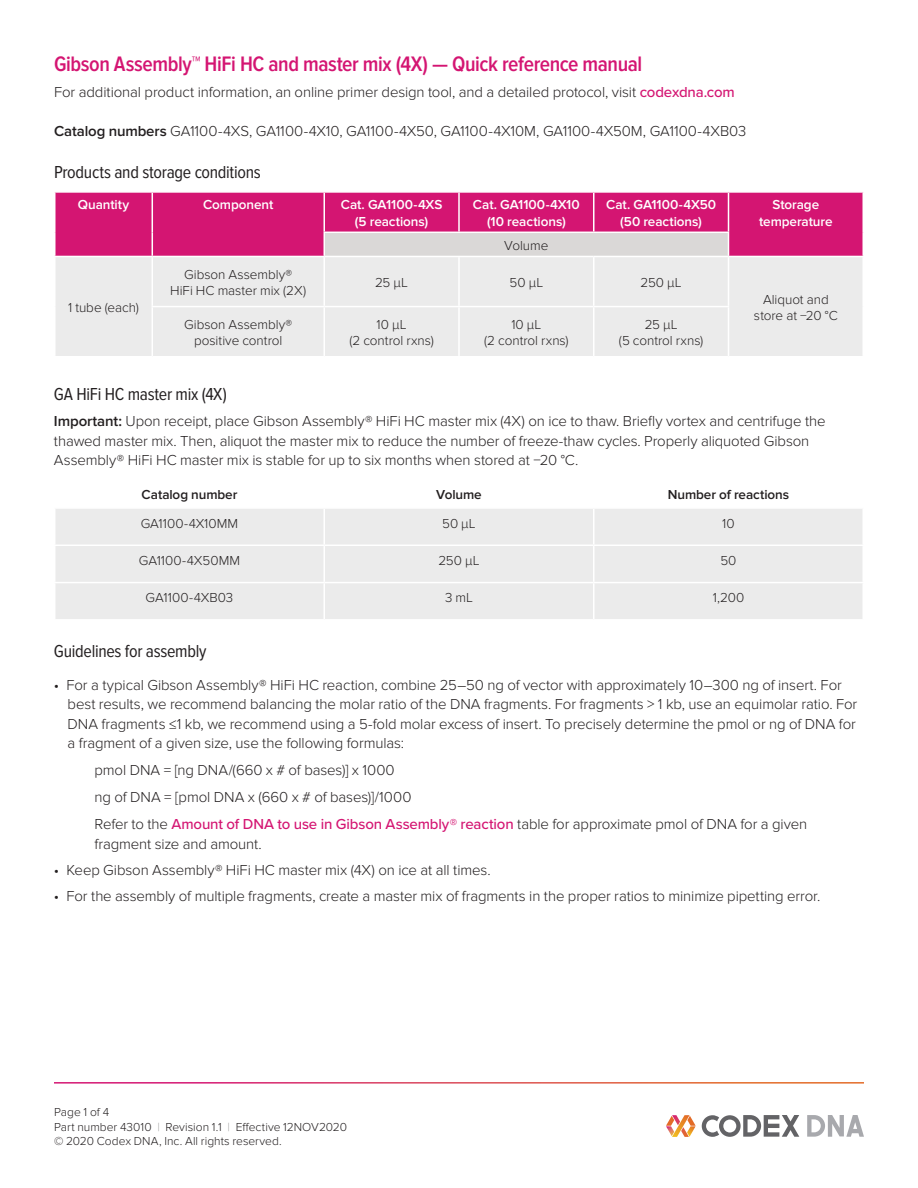
<style>
.page{position:relative;width:918px;height:1188px;background:#fff}
.page>*{position:absolute;margin:0;border:0;box-sizing:border-box;transform-origin:0 0}
.t1{font:600 21.75px "Proxima Nova Cond";letter-spacing:-.02em;color:#d41572}
.t2{font:18px "Proxima Nova Cond";letter-spacing:-.015em;color:#231f20}
.body{font:300 15px/19.5px "Proxima Nova";letter-spacing:-.01em;color:#231f20}
.table_text{font:300 13.5px/16.2px "Proxima Nova";color:#231f20;text-align:center}
.table_text-2{font:600 13.5px/16.2px "Proxima Nova";letter-spacing:-.005em;color:#fff;text-align:center}
.table_text-3{font:600 13.5px "Proxima Nova";letter-spacing:-.005em;color:#231f20}
.t3{font:300 12px/14.4px "Proxima Nova";color:#231f20}
.s1{font-weight:500;color:#d41572}
.s2{font-weight:600}
.s3{font-family:"Proxima Nova T";font-weight:100;color:#818180}
</style>
<div class="page">
<svg style="left:702px;top:1115px;width:97px;height:22px"></svg>
<svg style="left:807px;top:1115px;width:57px;height:22px"></svg>
<svg style="left:666px;top:1115px;width:30px;height:22px"></svg>
<div style="left:56px;top:192px;width:806px;height:64px;background:#d41572"></div>
<div style="left:324px;top:232px;width:405px;height:24px;background:#dad8d7"></div>
<div style="left:56px;top:257px;width:806px;height:99px;background:#ebebeb"></div>
<hr style="left:54px;top:191px;width:98px;height:2px;background:#fff">
<hr style="left:152px;top:191px;width:172px;height:2px;background:#fff">
<hr style="left:152px;top:193px;width:1px;height:39px;background:#fff">
<hr style="left:324px;top:191px;width:135px;height:2px;background:#fff">
<hr style="left:324px;top:193px;width:1px;height:39px;background:#fff">
<hr style="left:459px;top:191px;width:135px;height:2px;background:#fff">
<hr style="left:458px;top:193px;width:2px;height:39px;background:#fff">
<hr style="left:594px;top:191px;width:134px;height:2px;background:#fff">
<hr style="left:593px;top:193px;width:1px;height:39px;background:#fff">
<hr style="left:729px;top:191px;width:135px;height:2px;background:#fff">
<hr style="left:728px;top:193px;width:1px;height:39px;background:#fff">
<svg style="left:152px;top:232px;width:1px;height:24px"></svg>
<hr style="left:324px;top:232px;width:135px;height:1px;background:#fff">
<svg style="left:324px;top:233px;width:1px;height:23px"></svg>
<hr style="left:459px;top:232px;width:135px;height:1px;background:#fff">
<hr style="left:594px;top:232px;width:135px;height:1px;background:#fff">
<svg style="left:728px;top:233px;width:1px;height:23px"></svg>
<hr style="left:152px;top:257px;width:1px;height:49px;background:#fff">
<hr style="left:324px;top:257px;width:1px;height:49px;background:#fff">
<hr style="left:458px;top:257px;width:2px;height:49px;background:#fff">
<hr style="left:593px;top:257px;width:1px;height:49px;background:#fff">
<hr style="left:728px;top:257px;width:1px;height:49px;background:#fff">
<hr style="left:152px;top:306px;width:172px;height:1px;background:#fff">
<hr style="left:152px;top:307px;width:1px;height:49px;background:#fff">
<hr style="left:324px;top:306px;width:135px;height:1px;background:#fff">
<hr style="left:324px;top:307px;width:1px;height:49px;background:#fff">
<hr style="left:459px;top:306px;width:135px;height:1px;background:#fff">
<hr style="left:458px;top:307px;width:2px;height:49px;background:#fff">
<hr style="left:594px;top:306px;width:135px;height:1px;background:#fff">
<hr style="left:593px;top:307px;width:1px;height:49px;background:#fff">
<hr style="left:728px;top:307px;width:1px;height:49px;background:#fff">
<div style="left:55px;top:509px;width:807px;height:110px;background:#ebebeb"></div>
<hr style="left:323px;top:509px;width:2px;height:36px;background:#fff">
<hr style="left:593px;top:509px;width:1px;height:36px;background:#fff">
<hr style="left:54px;top:545px;width:270px;height:1px;background:#fff">
<hr style="left:324px;top:545px;width:270px;height:1px;background:#fff">
<hr style="left:323px;top:546px;width:2px;height:36px;background:#fff">
<hr style="left:594px;top:545px;width:270px;height:1px;background:#fff">
<hr style="left:593px;top:546px;width:1px;height:36px;background:#fff">
<hr style="left:54px;top:582px;width:270px;height:1px;background:#fff">
<hr style="left:324px;top:582px;width:270px;height:1px;background:#fff">
<hr style="left:323px;top:583px;width:2px;height:36px;background:#fff">
<hr style="left:594px;top:582px;width:270px;height:1px;background:#fff">
<hr style="left:593px;top:583px;width:1px;height:36px;background:#fff">
<p class="t1" style="left:54px;top:52px;width:590px">Gibson Assembly™ HiFi HC and master mix (4X) — Quick reference manual</p>
<p class="body" style="left:54px;top:83px;width:682px">For additional product information, an online primer design tool, and a detailed protocol, visit <span class="s1">codexdna.com</span></p>
<p class="body" style="left:54px;top:122px;width:694px"><span class="s2">Catalog numbers</span> GA1100-4XS, GA1100-4X10, GA1100-4X50, GA1100-4X10M, GA1100-4X50M, GA1100-4XB03</p>
<p class="t2" style="left:54px;top:162px;width:208px">Products and storage conditions</p>
<p class="table_text-2" style="left:78px;top:197px;width:53px">Quantity</p>
<p class="table_text-2" style="left:203px;top:197px;width:72px">Component</p>
<p class="table_text-2" style="left:341px;top:197px;width:103px">Cat. GA1100-4XS (5 reactions)</p>
<p class="table_text-2" style="left:473px;top:197px;width:108px">Cat. GA1100-4X10 (10 reactions)</p>
<p class="table_text-2" style="left:606px;top:197px;width:112px">Cat. GA1100-4X50 (50 reactions)</p>
<p class="table_text-2" style="left:759px;top:197px;width:75px">Storage temperature</p>
<p class="table_text" style="left:504px;top:237px;width:46px">Volume</p>
<p class="table_text" style="left:68px;top:299px;width:72px">1 tube (each)</p>
<p class="table_text" style="left:170px;top:266px;width:138px">Gibson Assembly®<br>HiFi HC master mix (2X)</p>
<p class="table_text" style="left:375px;top:274px;width:34px">25 μL</p>
<p class="table_text" style="left:510px;top:274px;width:35px">50 μL</p>
<p class="table_text" style="left:641px;top:274px;width:43px">250 μL</p>
<p class="table_text" style="left:184px;top:316px;width:110px">Gibson Assembly® positive control</p>
<p class="table_text" style="left:349px;top:316px;width:86px">10 μL<br>(2 control rxns)</p>
<p class="table_text" style="left:484px;top:316px;width:86px">10 μL<br>(2 control rxns)</p>
<p class="table_text" style="left:619px;top:316px;width:86px">25 μL<br>(5 control rxns)</p>
<p class="table_text" style="left:754px;top:291px;width:85px">Aliquot and store at −20 °C</p>
<p class="t2" style="left:54px;top:384px;width:174px">GA HiFi HC master mix (4X)</p>
<p class="body" style="left:54px;top:412px;width:773px"><span class="s2">Important:</span> Upon receipt, place Gibson Assembly® HiFi HC master mix (4X) on ice to thaw. Briefly vortex and centrifuge the thawed master mix. Then, aliquot the master mix to reduce the number of freeze-thaw cycles. Properly aliquoted Gibson<br>Assembly® HiFi HC master mix is stable for up to six months when stored at −20 °C.</p>
<p class="table_text-3" style="left:142px;top:486px;width:97px">Catalog number</p>
<p class="table_text-3" style="left:436px;top:486px;width:47px">Volume</p>
<p class="table_text-3" style="left:668px;top:486px;width:123px">Number of reactions</p>
<p class="table_text" style="left:141px;top:515px;width:99px">GA1100-4X10MM</p>
<p class="table_text" style="left:442px;top:515px;width:35px">50 μL</p>
<p class="table_text" style="left:722px;top:515px;width:14px">10</p>
<p class="table_text" style="left:139px;top:552px;width:103px">GA1100-4X50MM</p>
<p class="table_text" style="left:438px;top:552px;width:43px">250 μL</p>
<p class="table_text" style="left:720px;top:552px;width:18px">50</p>
<p class="table_text" style="left:146px;top:590px;width:89px">GA1100-4XB03</p>
<p class="table_text" style="left:445px;top:590px;width:29px">3 mL</p>
<p class="table_text" style="left:713px;top:590px;width:33px">1,200</p>
<p class="t2" style="left:54px;top:641px;width:154px">Guidelines for assembly</p>
<p class="body" style="left:67px;top:675px;width:791px;text-indent:-14px">• For a typical Gibson Assembly® HiFi HC reaction, combine 25–50 ng of vector with approximately 10–300 ng of insert. For best results, we recommend balancing the molar ratio of the DNA fragments. For fragments &gt; 1 kb, use an equimolar ratio. For DNA fragments ≤1 kb, we recommend using a 5-fold molar excess of insert. To precisely determine the pmol or ng of DNA for a fragment of a given size, use the following formulas:</p>
<p class="body" style="left:94px;top:761px;width:302px">pmol DNA = [ng DNA/(660 x # of bases)] x 1000</p>
<p class="body" style="left:94px;top:784px;width:714px;line-height:27px">ng of DNA = [pmol DNA x (660 x # of bases)]/1000<br>Refer to the <span class="s1">Amount of DNA to use in Gibson Assembly® reaction</span> table for approximate pmol of DNA for a given</p>
<p class="body" style="left:94px;top:834px;width:169px">fragment size and amount.</p>
<p class="body" style="left:54px;top:860px;width:438px">• Keep Gibson Assembly® HiFi HC master mix (4X) on ice at all times.</p>
<p class="body" style="left:54px;top:887px;width:768px">• For the assembly of multiple fragments, create a master mix of fragments in the proper ratios to minimize pipetting error.</p>
<p class="t3" style="left:54px;top:1105px;width:295px">Page 1 of 4<br>Part number 43010 <span class="s3">|</span> Revision 1.1 <span class="s3">|</span> Effective 12NOV2020 © 2020 Codex DNA, Inc. All rights reserved.</p>
</div>
